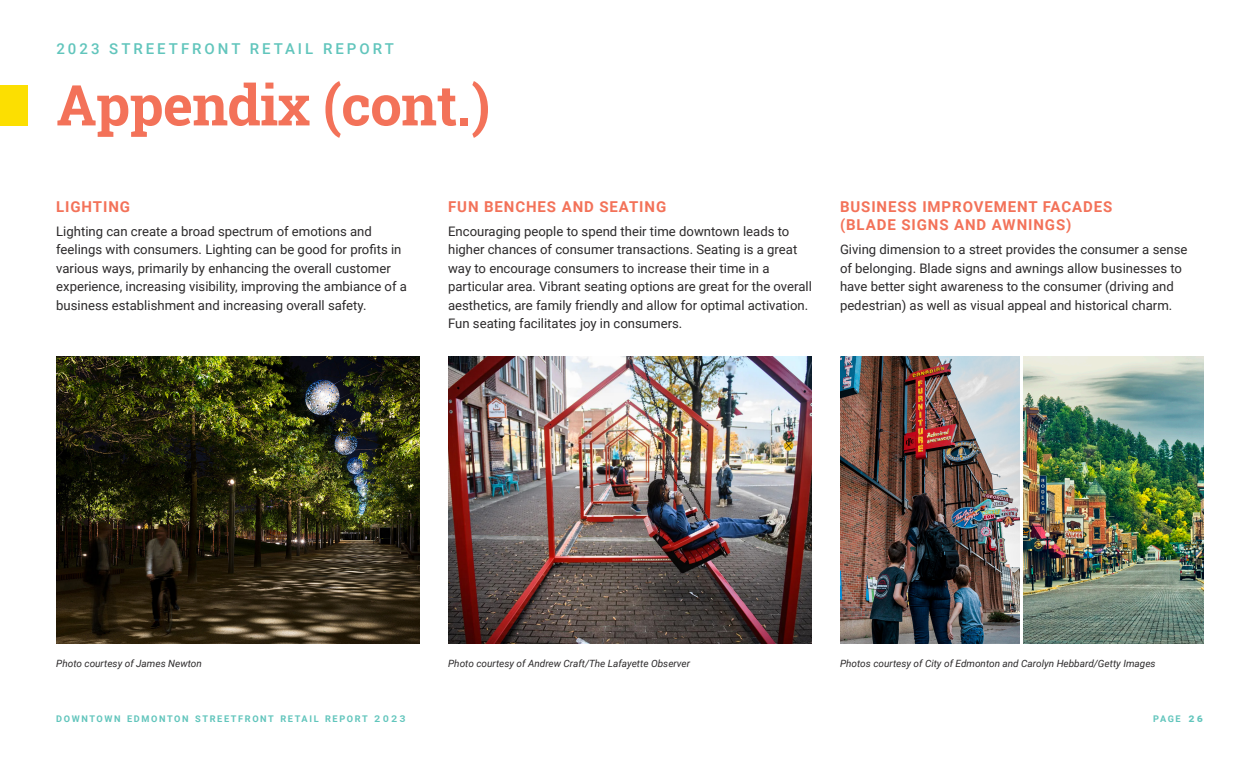
<style>
.page{position:relative;width:1260px;height:765px;background:#fff}
.page>*{position:absolute;margin:0;border:0;box-sizing:border-box;transform-origin:0 0}
.t1{font:700 56.25px "Roboto Slab";letter-spacing:-.01em;color:#f37259}
.Sub_Header{font:700 15px "Roboto";letter-spacing:.06em;color:#f37259}
.Upper_Wayfinding{font:500 15px "Roboto";letter-spacing:.2em;color:#61c5bc}
.Body_Copy{font:13.12px/18.5px "Roboto";color:#2b292a}
.PhotoCredit{font:italic 10px "Roboto";color:#2b292a}
.t2{font:700 9.12px "Roboto";letter-spacing:.175em;color:#61c5bc}
.s1{font-weight:400;font-size:17.25px}
.s2{font-weight:500;font-size:16.88px}
</style>
<div class="page">
<div style="left:0;top:85px;width:28px;height:41px;background:#fcdf01"></div>
<img style="left:56px;top:357px;width:364px;height:286px">
<img style="left:448px;top:357px;width:364px;height:286px">
<img style="left:1024px;top:357px;width:180px;height:286px">
<img style="left:840px;top:357px;width:180px;height:286px">
<p class="Upper_Wayfinding" style="left:56px;top:38px;width:339px">2023 STREETFRONT RETAIL REPORT</p>
<p class="t1" style="left:56px;top:66px;width:435px">Appendix (cont.)</p>
<p class="Sub_Header" style="left:56px;top:196px;width:75px">LIGHTING</p>
<p class="Body_Copy" style="left:56px;top:222px;width:352px">Lighting can create a broad spectrum of emotions and feelings with consumers. Lighting can be good for profits in various ways, primarily by enhancing the overall customer experience, increasing visibility, improving the ambiance of a business establishment and increasing overall safety.</p>
<p class="Sub_Header" style="left:448px;top:196px;width:220px">FUN BENCHES AND SEATING</p>
<p class="Body_Copy" style="left:448px;top:222px;width:365px">Encouraging people to spend their time downtown leads to higher chances of consumer transactions. Seating is a great way to encourage consumers to increase their time in a particular area. Vibrant seating options are great for the overall aesthetics, are family friendly and allow for optimal activation.<br>Fun seating facilitates joy in consumers.</p>
<p class="Sub_Header" style="left:840px;top:196px;width:274px">BUSINESS IMPROVEMENT FACADES</p>
<p class="Sub_Header" style="left:840px;top:215px;width:233px">(BLADE SIGNS AND AWNINGS)</p>
<p class="Body_Copy" style="left:840px;top:240px;width:349px">Giving dimension to a street provides the consumer a sense of belonging. Blade signs and awnings allow businesses to have better sight awareness to the consumer (driving and pedestrian) as well as visual appeal and historical charm.</p>
<p class="PhotoCredit" style="left:56px;top:657px;width:147px">Photo courtesy of James Newton</p>
<p class="PhotoCredit" style="left:448px;top:657px;width:244px">Photo courtesy of Andrew Craft/The Lafayette Observer</p>
<p class="PhotoCredit" style="left:840px;top:657px;width:317px">Photos courtesy of City of Edmonton and Carolyn Hebbard/Getty Images</p>
<p class="t2" style="left:56px;top:713px;width:351px">DOWNTOWN EDMONTON STREETFRONT RETAIL REPORT <span class="s1">2023</span></p>
<p class="t2" style="left:1153px;top:713px;width:51px">PAGE <span class="s2">26</span></p>
</div>
